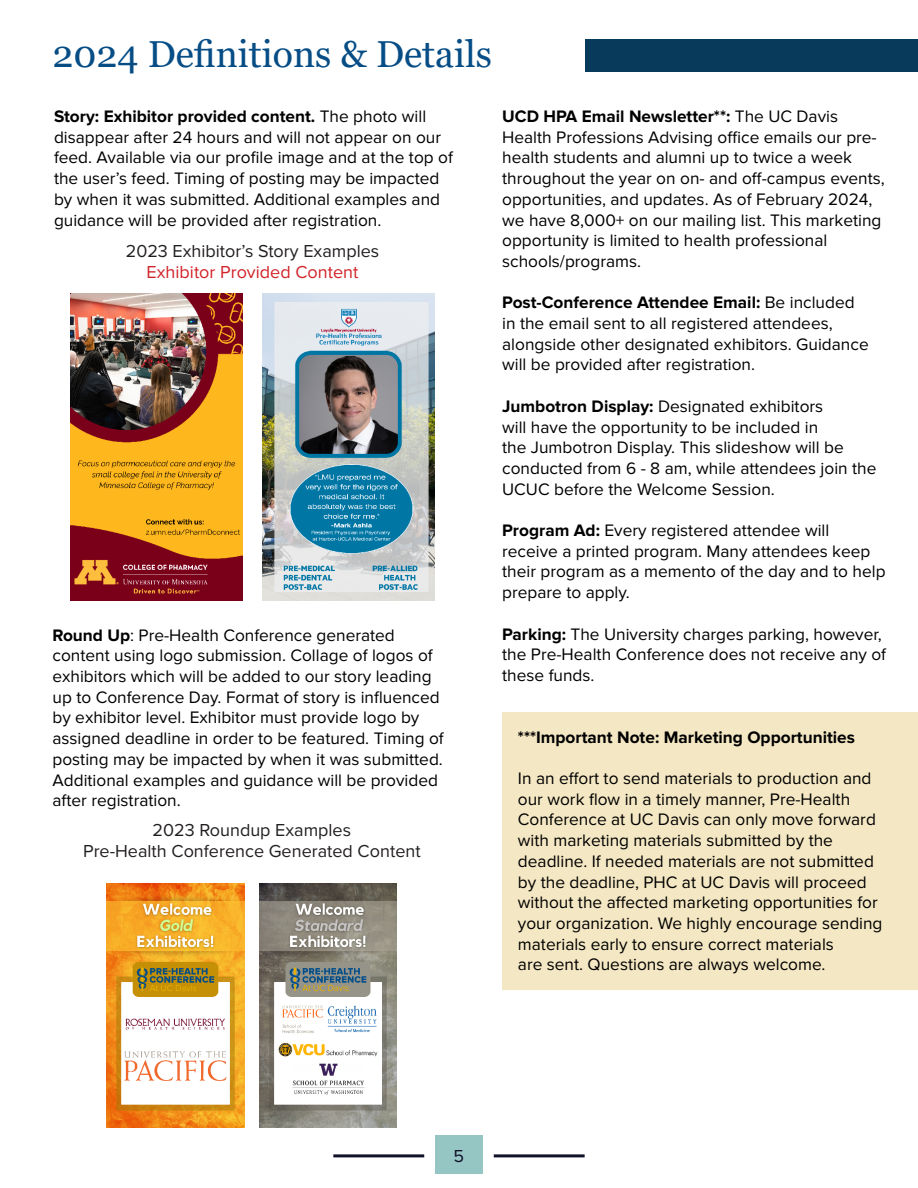
<style>
.page{position:relative;width:918px;height:1188px;background:#fff}
.page>*{position:absolute;margin:0;border:0;box-sizing:border-box;transform-origin:0 0}
.t1{font:37.5px "Georgia";color:#064d86}
.t2{font:18px "Proxima Nova";color:#231f20}
.t3{font:18px "Proxima Nova";color:#d1232a}
.t4{font:18px "Proxima Nova";color:#101129}
.t5{font:17.25px/20.7px "Proxima Nova";color:#000}
.t6{font:700 17.25px "Proxima Nova";color:#000}
.s1{font-weight:700}
</style>
<div class="page">
<div style="left:435px;top:1136px;width:48px;height:38px;background:#96c6c4"></div>
<hr style="left:333px;top:1154px;width:91px;height:3px;background:#101129">
<hr style="left:494px;top:1154px;width:91px;height:3px;background:#101129">
<div style="left:585px;top:39px;width:333px;height:33px;background:#083a5c"></div>
<img style="left:262px;top:293px;width:173px;height:307px">
<img style="left:70px;top:293px;width:173px;height:307px">
<img style="left:107px;top:884px;width:137px;height:244px">
<img style="left:260px;top:884px;width:137px;height:244px">
<div style="left:502px;top:713px;width:416px;height:277px;background:#f4e7c3"></div>
<p class="t1" style="left:52px;top:31px;width:441px">2024 Definitions &amp; Details</p>
<p class="t5" style="left:54px;top:107px;width:401px"><span class="s1">Story: Exhibitor provided content.</span> The photo will disappear after 24 hours and will not appear on our feed. Available via our profile image and at the top of the user’s feed. Timing of posting may be impacted by when it was submitted. Additional examples and guidance will be provided after registration.</p>
<p class="t2" style="left:126px;top:240px;width:255px">2023 Exhibitor’s Story Examples</p>
<p class="t3" style="left:147px;top:262px;width:213px">Exhibitor Provided Content</p>
<p class="t5" style="left:52px;top:625px;width:393px"><span class="s1">Round Up</span>: Pre-Health Conference generated content using logo submission. Collage of logos of exhibitors which will be added to our story leading up to Conference Day. Format of story is influenced by exhibitor level. Exhibitor must provide logo by assigned deadline in order to be featured. Timing of posting may be impacted by when it was submitted.<br>Additional examples and guidance will be provided after registration.</p>
<p class="t2" style="left:153px;top:819px;width:200px">2023 Roundup Examples</p>
<p class="t2" style="left:83px;top:841px;width:339px">Pre-Health Conference Generated Content</p>
<p class="t5" style="left:502px;top:107px;width:384px"><span class="s1">UCD HPA Email Newsletter**:</span> The UC Davis Health Professions Advising office emails our pre&shy;health students and alumni up to twice a week throughout the year on on- and off-campus events, opportunities, and updates. As of February 2024, we have 8,000+ on our mailing list. This marketing opportunity is limited to health professional schools/programs.</p>
<p class="t5" style="left:502px;top:293px;width:368px"><span class="s1">Post-Conference Attendee Email:</span> Be included in the email sent to all registered attendees, alongside other designated exhibitors. Guidance will be provided after registration.</p>
<p class="t5" style="left:502px;top:396px;width:376px"><span class="s1">Jumbotron Display:</span> Designated exhibitors<br>will have the opportunity to be included in<br>the Jumbotron Display. This slideshow will be conducted from 6 - 8 am, while attendees join the UCUC before the Welcome Session.</p>
<p class="t5" style="left:502px;top:521px;width:385px"><span class="s1">Program Ad:</span> Every registered attendee will receive a printed program. Many attendees keep their program as a memento of the day and to help prepare to apply.</p>
<p class="t5" style="left:502px;top:624px;width:385px"><span class="s1">Parking:</span> The University charges parking, however, the Pre-Health Conference does not receive any of these funds.</p>
<p class="t6" style="left:518px;top:727px;width:339px">***Important Note: Marketing Opportunities</p>
<p class="t5" style="left:518px;top:769px;width:366px">In an effort to send materials to production and our work flow in a timely manner, Pre-Health Conference at UC Davis can only move forward with marketing materials submitted by the deadline. If needed materials are not submitted by the deadline, PHC at UC Davis will proceed without the affected marketing opportunities for your organization. We highly encourage sending materials early to ensure correct materials</p>
<p class="t5" style="left:518px;top:955px;width:309px">are sent. Questions are always welcome.</p>
<p class="t4" style="left:454px;top:1145px;width:12px">5</p>
</div>
